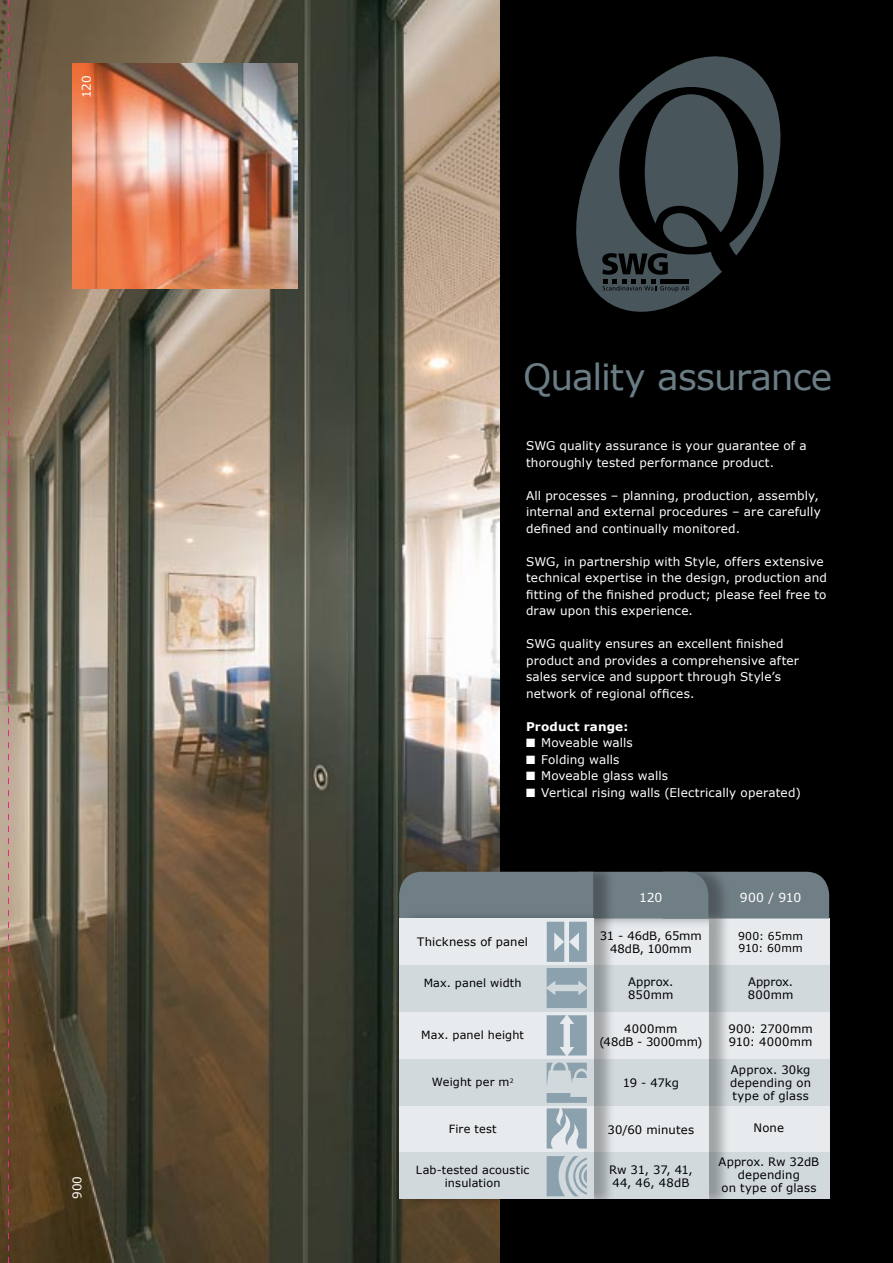
<style>
.page{position:relative;width:893px;height:1263px;background:#fff}
.page>*{position:absolute;margin:0;border:0;box-sizing:border-box;transform-origin:0 0}
.t1{font:36px "Verdana";letter-spacing:-.025em;color:#6a7c84}
.t2{font:12.45px "Verdana";letter-spacing:-.01em;color:#fff}
.t3{font:12px/16.5px "Verdana";letter-spacing:.01em;color:#fff}
.t4{font:700 12px "Verdana";letter-spacing:.015em;color:#fff}
.t5{font:11.55px/13.2px "Verdana";letter-spacing:.01em;color:#000}
.t6{font:11.55px/13.2px "Verdana";letter-spacing:-.01em;color:#000;text-align:center}
.t7{font:11.25px/12.8px "Verdana";letter-spacing:.015em;color:#000;text-align:center}
.t8{font:10.8px/12.5px "Verdana";letter-spacing:.01em;color:#000}
</style>
<div class="page">
<img style="left:0;top:0;width:501px;height:1263px">
<div style="left:501px;top:0;width:392px;height:1263px;background:#000"></div>
<div style="left:635px;top:919px;width:194px;height:280px;background:#e7ebed"></div>
<div style="left:635px;top:1059px;width:194px;height:46px;background:#d2d9dd"></div>
<div style="left:635px;top:1152px;width:194px;height:47px;background:#d2d9dd"></div>
<div style="left:635px;top:965px;width:194px;height:47px;background:#d2d9dd"></div>
<div style="left:517px;top:908px;width:219px;height:306px;background:#000;opacity:.3"></div>
<div style="left:514px;top:919px;width:194px;height:280px;background:#e7ebed"></div>
<div style="left:514px;top:1059px;width:194px;height:46px;background:#d2d9dd"></div>
<div style="left:514px;top:1152px;width:194px;height:47px;background:#d2d9dd"></div>
<div style="left:514px;top:965px;width:194px;height:47px;background:#d2d9dd"></div>
<div style="left:402px;top:862px;width:219px;height:72px;background:#000;opacity:.3"></div>
<div style="left:402px;top:908px;width:219px;height:306px;background:#000;opacity:.3"></div>
<div style="left:399px;top:919px;width:194px;height:280px;background:#e7ebed"></div>
<div style="left:399px;top:1059px;width:194px;height:46px;background:#d2d9dd"></div>
<div style="left:399px;top:1152px;width:194px;height:47px;background:#d2d9dd"></div>
<div style="left:399px;top:965px;width:194px;height:47px;background:#d2d9dd"></div>
<svg style="left:547px;top:1015px;width:40px;height:40px"></svg>
<svg style="left:547px;top:968px;width:40px;height:40px"></svg>
<svg style="left:547px;top:1093px;width:40px;height:55px"></svg>
<svg style="left:547px;top:1062px;width:40px;height:21px"></svg>
<svg style="left:399px;top:872px;width:430px;height:90px"></svg>
<svg style="left:547px;top:1156px;width:40px;height:40px"></svg>
<img style="left:72px;top:64px;width:225px;height:225px">
<svg style="left:576px;top:56px;width:204px;height:256px;fill:#48555b"></svg>
<svg style="left:602px;top:253px;width:87px;height:39px"></svg>
<svg style="left:8px;top:0;width:1px;height:1263px"></svg>
<p class="t3" style="left:78px;top:98px;width:24px;rotate:-90deg">120</p>
<p class="t3" style="left:69px;top:1199px;width:25px;rotate:-90deg">900</p>
<h1 class="t1" style="left:523px;top:354px;width:311px">Quality assurance</h1>
<p class="t3" style="left:526px;top:438px;width:282px">SWG quality assurance is your guarantee of a thoroughly tested performance product.</p>
<p class="t3" style="left:526px;top:487px;width:296px">All processes – planning, production, assembly, internal and external procedures – are carefully defined and continually monitored.</p>
<p class="t3" style="left:526px;top:553px;width:302px">SWG, in partnership with Style, offers extensive technical expertise in the design, production and fitting of the finished product; please feel free to draw upon this experience.</p>
<p class="t3" style="left:526px;top:636px;width:274px">SWG quality ensures an excellent finished product and provides a comprehensive after sales service and support through Style’s network of regional offices.</p>
<p class="t4" style="left:526px;top:719px;width:104px">Product range:</p>
<p class="t3" style="left:526px;top:735px;width:108px">■ Moveable walls</p>
<p class="t3" style="left:526px;top:751px;width:95px">■ Folding walls</p>
<p class="t3" style="left:526px;top:768px;width:144px">■ Moveable glass walls</p>
<p class="t3" style="left:526px;top:784px;width:276px">■ Vertical rising walls (Electrically operated)</p>
<p class="t5" style="left:417px;top:935px;width:112px">Thickness of panel</p>
<p class="t7" style="left:424px;top:977px;width:100px">Max. panel width</p>
<p class="t7" style="left:421px;top:1029px;width:104px">Max. panel height</p>
<p class="t7" style="left:432px;top:1075px;width:83px">Weight per m<sup>2</sup></p>
<p class="t7" style="left:449px;top:1122px;width:49px">Fire test</p>
<p class="t7" style="left:416px;top:1164px;width:115px">Lab-tested acoustic insulation</p>
<p class="t2" style="left:639px;top:890px;width:25px">120</p>
<p class="t2" style="left:740px;top:890px;width:63px">900 / 910</p>
<p class="t6" style="left:600px;top:929px;width:103px">31 - 46dB, 65mm<br>48dB, 100mm</p>
<p class="t5" style="left:628px;top:975px;width:47px">Approx.<br>850mm</p>
<p class="t5" style="left:599px;top:1023px;width:104px;text-align:center">4000mm<br>(48dB - 3000mm)</p>
<p class="t5" style="left:623px;top:1076px;width:58px">19 - 47kg</p>
<p class="t5" style="left:608px;top:1123px;width:88px">30/60 minutes</p>
<p class="t5" style="left:609px;top:1163px;width:85px">Rw 31, 37, 41,<br>44, 46, 48dB</p>
<p class="t8" style="left:738px;top:929px;width:66px">900: 65mm<br>910: 60mm</p>
<p class="t5" style="left:748px;top:975px;width:47px">Approx.<br>800mm</p>
<p class="t5" style="left:728px;top:1023px;width:86px">900: 2700mm<br>910: 4000mm</p>
<p class="t5" style="left:730px;top:1063px;width:82px;text-align:justify">Approx. 30kg depending on type of glass</p>
<p class="t5" style="left:753px;top:1121px;width:32px">None</p>
<p class="t5" style="left:719px;top:1155px;width:102px;text-align:center">Approx. Rw 32dB depending<br>on type of glass</p>
</div>
